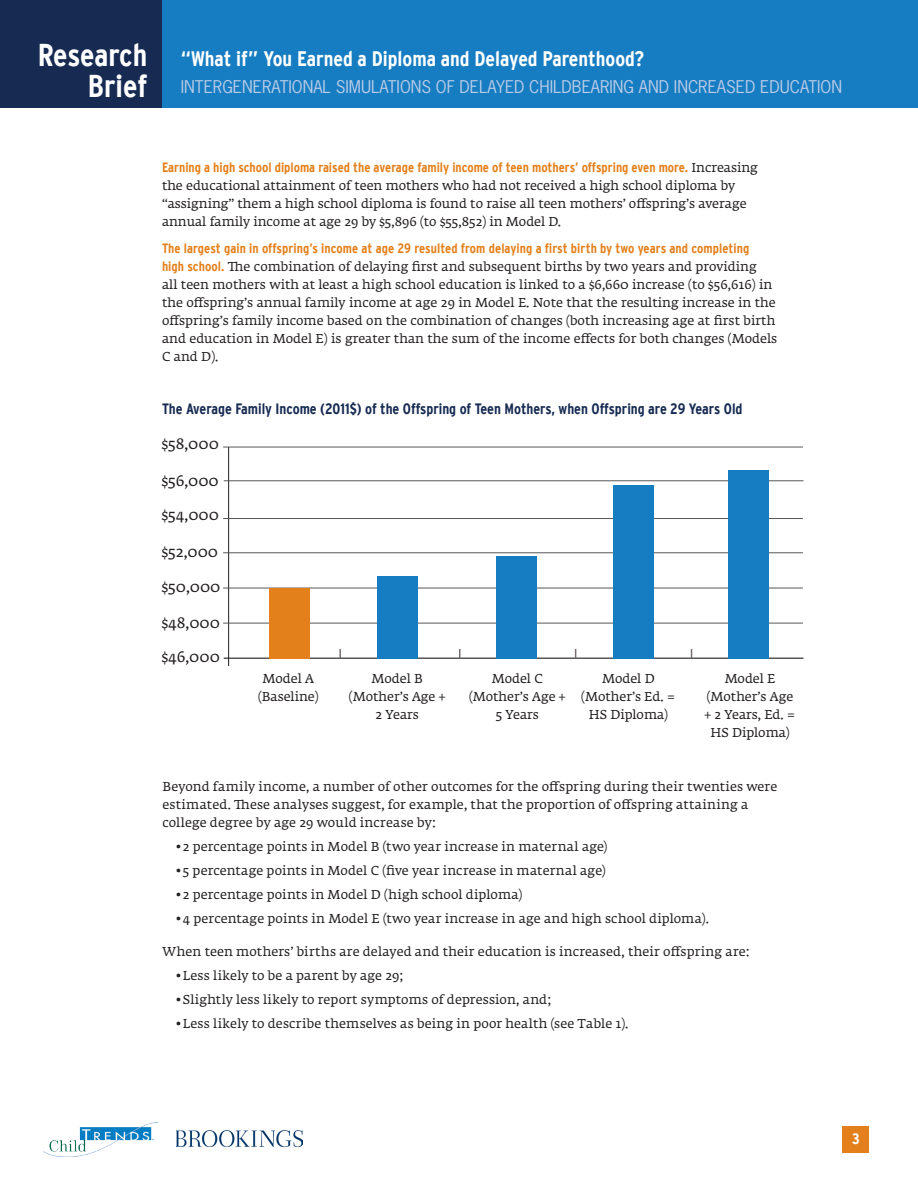
<style>
.page{position:relative;width:918px;height:1188px;background:#fff}
.page>*{position:absolute;margin:0;border:0;box-sizing:border-box;transform-origin:0 0}
.t1{font:700 condensed 31.5px/31.5px "Interstate";letter-spacing:-.005em;color:#fff;text-align:right}
.t2{font:700 condensed 21px "Interstate";color:#fff}
.t3{font:16.5px "News Gothic Std";color:#bacce8}
.heading{font:700 condensed 15px "Interstate";color:#162a52}
.t4{font:15px "Fedra Serif A Std";color:#231f20}
.t5{font:700 condensed 15px "Interstate";color:#fff}
.ChT-bullet{font:700 condensed 13.5px "Interstate";color:#e4801b}
.ChT-Copy{font:12.75px/18px "Fedra Serif A Std";letter-spacing:.015em;color:#231f20}
.ChT-bullet-2{font:12.75px/18px "Fedra Serif A Std";letter-spacing:.005em;color:#231f20}
.heading-2{font:12.75px/18px "Fedra Serif A Std";color:#231f20;text-align:center}
.s1{font-family:"Fedra Serif A Std";font-weight:400;font-stretch:normal;font-size:12.75px;color:#231f20}
.s2{font-family:"Interstate";font-weight:700;font-stretch:condensed;font-size:13.5px;color:#e4801b}
</style>
<div class="page">
<div style="left:0;top:0;width:918px;height:108px;background:#177dc2"></div>
<img style="left:44px;top:1123px;width:110px;height:33px">
<div style="left:842px;top:1126px;width:27px;height:27px;background:#e4801b"></div>
<div style="left:0;top:0;width:162px;height:108px;background:#162a52"></div>
<img style="left:176px;top:1130px;width:126px;height:16px">
<hr style="left:228px;top:447px;width:1px;height:219px;background:#231f20">
<hr style="left:224px;top:658px;width:580px;height:1px;background:#231f20">
<hr style="left:223px;top:623px;width:580px;height:1px;background:#57585a">
<hr style="left:223px;top:588px;width:580px;height:1px;background:#57585a">
<hr style="left:223px;top:552px;width:580px;height:1px;background:#57585a">
<hr style="left:223px;top:518px;width:580px;height:1px;background:#57585a">
<hr style="left:224px;top:480px;width:580px;height:1px;background:#57585a">
<hr style="left:223px;top:447px;width:580px;height:1px;background:#57585a">
<div style="left:728px;top:470px;width:40px;height:188px;background:#177dc2"></div>
<div style="left:614px;top:485px;width:40px;height:173px;background:#177dc2"></div>
<div style="left:496px;top:556px;width:40px;height:102px;background:#177dc2"></div>
<div style="left:378px;top:576px;width:40px;height:82px;background:#177dc2"></div>
<div style="left:270px;top:588px;width:40px;height:70px;background:#e4801b"></div>
<svg style="left:339px;top:649px;width:2px;height:9px"></svg>
<h1 class="t1" style="left:38px;top:39px;width:111px">Research<br>Brief</h1>
<h2 class="t2" style="left:181px;top:47px;width:465px">“What if” You Earned a Diploma and Delayed Parenthood?</h2>
<p class="t3" style="left:181px;top:76px;width:663px">INTERGENERATIONAL SIMULATIONS OF DELAYED CHILDBEARING AND INCREASED EDUCATION</p>
<p class="ChT-bullet" style="left:162px;top:160px;width:597px">Earning a high school diploma raised the average family income of teen mothers’ offspring even more. <span class="s1">Increasing</span></p>
<p class="ChT-bullet-2" style="left:162px;top:178px;width:586px">the educational attainment of teen mothers who had not received a high school diploma by “assigning” them a high school diploma is found to raise all teen mothers’ offspring’s average annual family income at age 29 by $5,896 (to $55,852) in Model D.</p>
<p class="ChT-bullet" style="left:162px;top:241px;width:589px">The largest gain in offspring’s income at age 29 resulted from delaying a first birth by two years and completing</p>
<p class="ChT-bullet-2" style="left:162px;top:259px;width:617px"><span class="s2">high school.</span> The combination of delaying first and subsequent births by two years and providing<br>all teen mothers with at least a high school education is linked to a $6,660 increase (to $56,616) in the offspring’s annual family income at age 29 in Model E. Note that the resulting increase in the offspring’s family income based on the combination of changes (both increasing age at first birth and education in Model E) is greater than the sum of the income effects for both changes (Models C and D).</p>
<p class="heading" style="left:162px;top:400px;width:582px">The Average Family Income (2011$) of the Offspring of Teen Mothers, when Offspring are 29 Years Old</p>
<p class="t4" style="left:162px;top:435px;width:59px">$58,000</p>
<p class="t4" style="left:162px;top:471px;width:59px">$56,000</p>
<p class="t4" style="left:162px;top:505px;width:59px">$54,000</p>
<p class="t4" style="left:162px;top:542px;width:58px">$52,000</p>
<p class="t4" style="left:162px;top:577px;width:60px">$50,000</p>
<p class="t4" style="left:162px;top:613px;width:60px">$48,000</p>
<p class="t4" style="left:162px;top:648px;width:60px">$46,000</p>
<p class="heading-2" style="left:263px;top:671px;width:53px">Model A</p>
<p class="heading-2" style="left:258px;top:689px;width:62px">(Baseline)</p>
<p class="heading-2" style="left:349px;top:671px;width:98px">Model B (Mother’s Age +<br>2 Years</p>
<p class="heading-2" style="left:469px;top:671px;width:98px">Model C (Mother’s Age +<br>5 Years</p>
<p class="heading-2" style="left:581px;top:671px;width:96px">Model D (Mother’s Ed. =<br>HS Diploma)</p>
<p class="heading-2" style="left:705px;top:671px;width:93px">Model E (Mother’s Age + 2 Years, Ed. =<br>HS Diploma)</p>
<p class="ChT-Copy" style="left:163px;top:778px;width:616px">Beyond family income, a number of other outcomes for the offspring during their twenties were estimated. These analyses suggest, for example, that the proportion of offspring attaining a college degree by age 29 would increase by:</p>
<p class="ChT-Copy" style="left:176px;top:838px;width:433px">• 2 percentage points in Model B (two year increase in maternal age)</p>
<p class="ChT-Copy" style="left:176px;top:862px;width:431px">• 5 percentage points in Model C (five year increase in maternal age)</p>
<p class="ChT-Copy" style="left:176px;top:886px;width:348px">• 2 percentage points in Model D (high school diploma)</p>
<p class="ChT-Copy" style="left:176px;top:910px;width:534px">• 4 percentage points in Model E (two year increase in age and high school diploma).</p>
<p class="ChT-Copy" style="left:163px;top:943px;width:589px">When teen mothers’ births are delayed and their education is increased, their offspring are:</p>
<p class="ChT-Copy" style="left:176px;top:967px;width:229px">• Less likely to be a parent by age 29;</p>
<p class="ChT-Copy" style="left:176px;top:991px;width:377px">• Slightly less likely to report symptoms of depression, and;</p>
<p class="ChT-Copy" style="left:176px;top:1015px;width:454px">• Less likely to describe themselves as being in poor health (see Table 1).</p>
<p class="t5" style="left:852px;top:1131px;width:9px">3</p>
</div>
